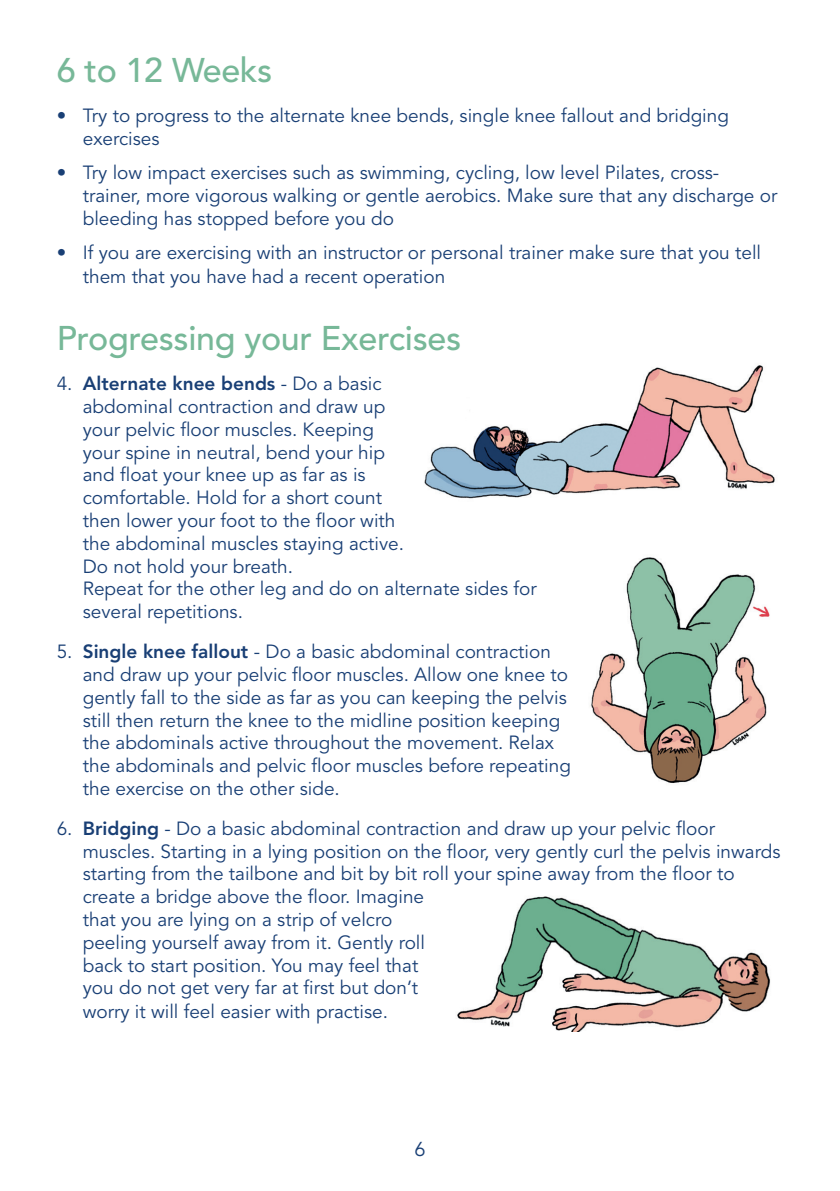
<style>
.page{position:relative;width:840px;height:1191px;background:#fff}
.page>*{position:absolute;margin:0;border:0;box-sizing:border-box;transform-origin:0 0}
.t1{font:500 34px "Avenir LT Std";letter-spacing:-.01em;color:#77b898}
.t2{font:20px "Avenir LT Std";color:#193f75}
.t3{font:19px/22.8px "Avenir LT Std";color:#193f75}
.s1{font-weight:800}
</style>
<div class="page">
<img style="left:424px;top:365px;width:351px;height:134px">
<img style="left:591px;top:557px;width:179px;height:227px">
<img style="left:457px;top:896px;width:313px;height:135px">
<h1 class="t1" style="left:57px;top:51px;width:217px">6 to 12 Weeks</h1>
<p class="t3" style="left:83px;top:105px;width:647px;text-indent:-26px">• Try to progress to the alternate knee bends, single knee fallout and bridging exercises</p>
<p class="t3" style="left:83px;top:162px;width:695px;text-indent:-26px">• Try low impact exercises such as swimming, cycling, low level Pilates, cross&shy;trainer, more vigorous walking or gentle aerobics. Make sure that any discharge or bleeding has stopped before you do</p>
<p class="t3" style="left:83px;top:241px;width:679px;line-height:24px;text-indent:-26px">• If you are exercising with an instructor or personal trainer make sure that you tell them that you have had a recent operation</p>
<h1 class="t1" style="left:57px;top:319px;width:406px">Progressing your Exercises</h1>
<p class="t3" style="left:83px;top:373px;width:455px;text-indent:-26px">4. <span class="s1">Alternate knee bends</span> - Do a basic<br>abdominal contraction and draw up<br>your pelvic floor muscles. Keeping<br>your spine in neutral, bend your hip<br>and float your knee up as far as is<br>comfortable. Hold for a short count<br>then lower your foot to the floor with<br>the abdominal muscles staying active.<br>Do not hold your breath.<br>Repeat for the other leg and do on alternate sides for several repetitions.</p>
<p class="t3" style="left:83px;top:640px;width:489px;text-indent:-26px">5. <span class="s1">Single knee fallout</span> - Do a basic abdominal contraction and draw up your pelvic floor muscles. Allow one knee to gently fall to the side as far as you can keeping the pelvis still then return the knee to the midline position keeping the abdominals active throughout the movement. Relax the abdominals and pelvic floor muscles before repeating the exercise on the other side.</p>
<p class="t3" style="left:83px;top:817px;width:698px;text-indent:-26px">6. <span class="s1">Bridging</span> - Do a basic abdominal contraction and draw up your pelvic floor muscles. Starting in a lying position on the floor, very gently curl the pelvis inwards starting from the tailbone and bit by bit roll your spine away from the floor to create a bridge above the floor. Imagine<br>that you are lying on a strip of velcro<br>peeling yourself away from it. Gently roll<br>back to start position. You may feel that<br>you do not get very far at first but don’t<br>worry it will feel easier with practise.</p>
<p class="t2" style="left:414px;top:1137px;width:13px">6</p>
</div>
